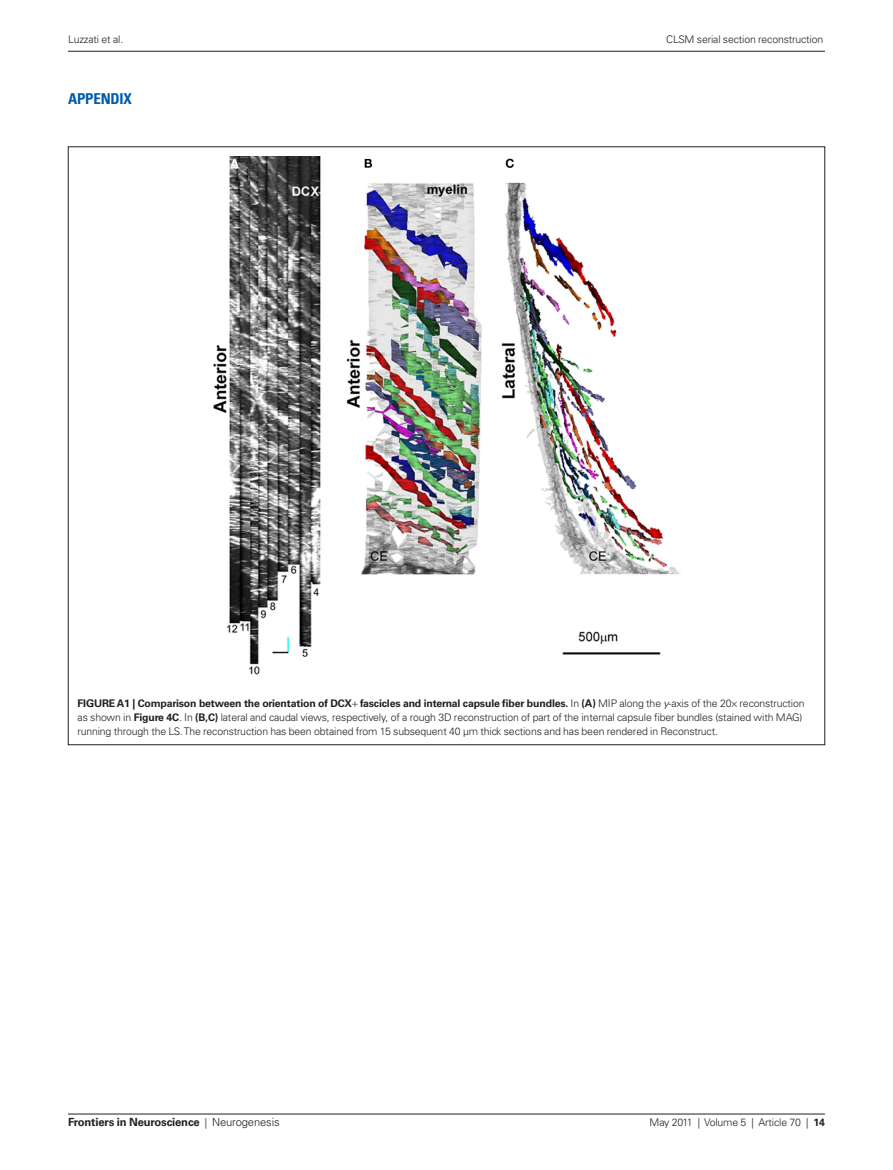
<style>
.page{position:relative;width:893px;height:1170px;background:#fff}
.page>*{position:absolute;margin:0;border:0;box-sizing:border-box;transform-origin:0 0}
.t1{font:700 condensed 15px "Univers";letter-spacing:-.01em;color:#015aaa}
.t2{font:700 11.25px "Univers";letter-spacing:-.015em;color:#231f20}
.t3{font:300 10.5px/14.2px "Univers";letter-spacing:-.015em;color:#231f20}
.s1{font-weight:700}
.s2{font-style:italic}
.s3{font-weight:300;font-size:10.5px}
.s4{font-weight:300}
</style>
<div class="page">
<hr style="left:68px;top:1113px;width:757px;height:1px;background:#231f20">
<hr style="left:68px;top:51px;width:757px;height:1px;background:#231f20">
<img style="left:213px;top:156px;width:467px;height:518px">
<p class="t3" style="left:68px;top:32px;width:57px">Luzzati et al.</p>
<p class="t3" style="left:666px;top:32px;width:158px">CLSM serial section reconstruction</p>
<h1 class="t1" style="left:68px;top:90px;width:54px">APPENDIX</h1>
<p class="t3" style="left:78px;top:696px;width:728px"><span class="s1">Figure A1 | Comparison between the orientation of DCX fascicles and internal capsule fiber bundles.</span> In <span class="s1">(A)</span> MIP along the <span class="s2">y</span>-axis of the 20 reconstruction as shown in <span class="s1">Figure 4C</span>. In <span class="s1">(B,C)</span> lateral and caudal views, respectively, of a rough 3D reconstruction of part of the internal capsule fiber bundles (stained with MAG) running through the LS. The reconstruction has been obtained from 15 subsequent 40 μm thick sections and has been rendered in Reconstruct.</p>
<p class="t2" style="left:68px;top:1115px;width:213px">Frontiers in Neuroscience <span class="s3">|</span> <span class="s4">Neurogenesis</span></p>
<p class="t3" style="left:650px;top:1115px;width:177px">May 2011 | Volume 5 | Article 70 | <span class="s1">14</span></p>
</div>
